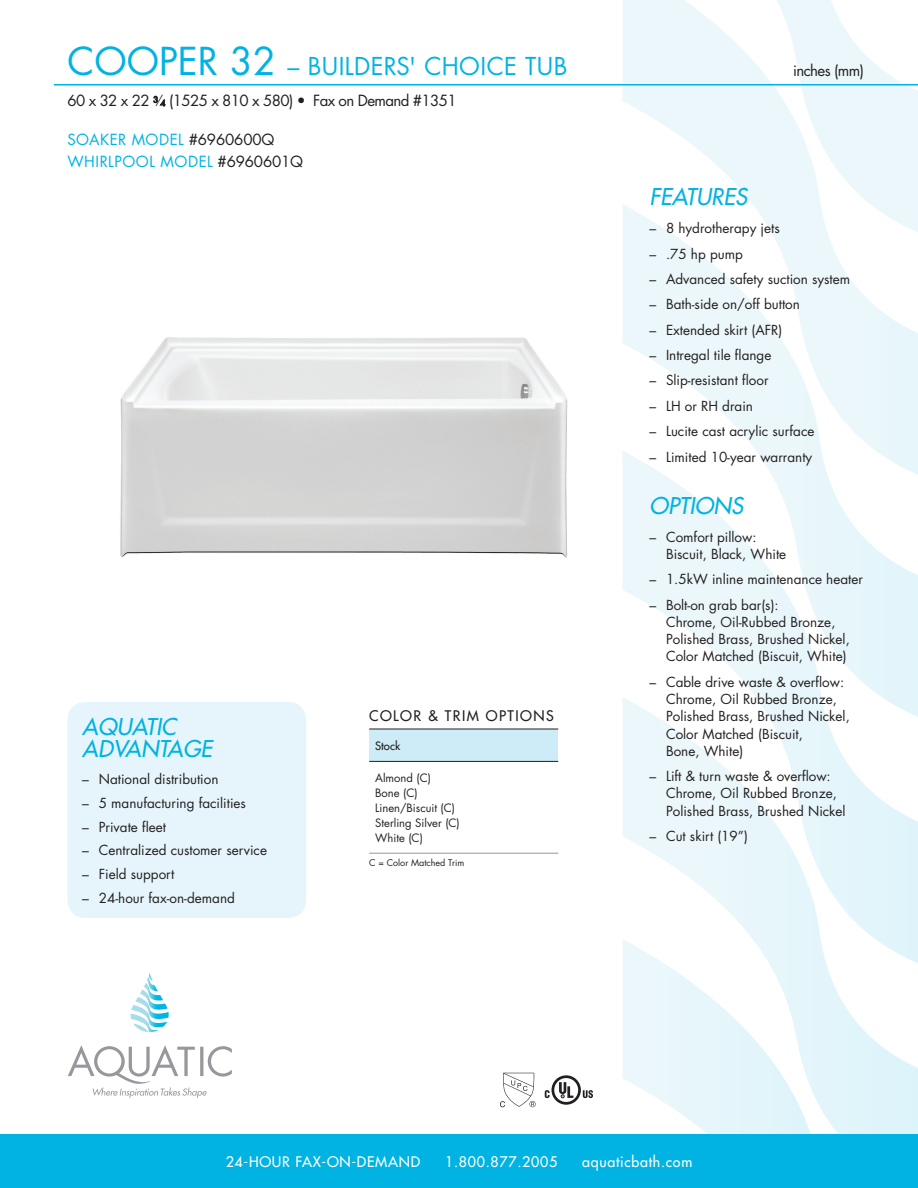
<style>
.page{position:relative;width:918px;height:1188px;background:#fff}
.page>*{position:absolute;margin:0;border:0;box-sizing:border-box;transform-origin:0 0}
.Tub_Name{font:24px "Futura";letter-spacing:.015em;color:#00b3e3}
.FEATURES{font:italic 22.5px/22.5px "Futura";color:#00b3e3}
.Black_Model_Specs{font:15px "Futura";letter-spacing:-.04em;color:#231f20}
.Orig_Model_Numbers{font:15px "Futura";letter-spacing:.015em;color:#00b3e3}
.t1{font:14.25px "Futura";letter-spacing:.05em;color:#fff}
.Table_head{font:14.25px "Futura";letter-spacing:.1em;color:#231f20}
.features_copy{font:13.5px/17.2px "Futura";color:#231f20}
.colors_trim_body{font:11.25px "Futura";color:#231f20}
.table_body{font:11.25px "Futura";color:#231f20}
.table_body-2{font:9px "Futura";color:#231f20}
.s1{font-size:37.5px}
.s2{font-size:8.25px}
.s3{color:#231f20}
</style>
<div class="page">
<svg style="left:623px;top:0;width:146px;height:204px"></svg>
<svg style="left:623px;top:204px;width:295px;height:246px"></svg>
<svg style="left:623px;top:450px;width:295px;height:247px"></svg>
<svg style="left:623px;top:697px;width:295px;height:437px"></svg>
<svg style="left:623px;top:939px;width:203px;height:195px"></svg>
<svg style="left:769px;top:0;width:149px;height:238px"></svg>
<div style="left:0;top:1134px;width:918px;height:54px;background:#00b3e3"></div>
<svg style="left:130px;top:973px;width:39px;height:59px"></svg>
<svg style="left:68px;top:1045px;width:164px;height:53px"></svg>
<hr style="left:54px;top:84px;width:864px;height:2px;background:#00b3e3">
<svg style="left:154px;top:96px;width:11px;height:10px"></svg>
<svg style="left:500px;top:1073px;width:36px;height:34px"></svg>
<svg style="left:545px;top:1075px;width:48px;height:30px"></svg>
<div style="left:68px;top:702px;width:238px;height:216px;background:#e5f5fb;border-radius:18px"></div>
<div style="left:369px;top:729px;width:189px;height:32px;background:#cdecf7"></div>
<hr style="left:369px;top:729px;width:189px;height:1px;background:#231f20">
<hr style="left:369px;top:761px;width:189px;height:1px;background:#231f20">
<hr style="left:369px;top:853px;width:189px;height:1px;background:#a19689">
<img style="left:120px;top:337px;width:448px;height:221px">
<p class="Tub_Name" style="left:68px;top:50px;width:501px"><span class="s1">COOPER 32</span> – BUILDERS' CHOICE TUB</p>
<p class="Black_Model_Specs" style="left:68px;top:90px;width:391px">60 x 32 x 22 <sup>3</sup>⁄<span class="s2">4</span> (1525 x 810 x 580) • Fax on Demand #1351</p>
<p class="Orig_Model_Numbers" style="left:68px;top:129px;width:208px">SOAKER MODEL <span class="s3">#6960600Q</span></p>
<p class="Orig_Model_Numbers" style="left:68px;top:151px;width:237px">WHIRLPOOL MODEL <span class="s3">#6960601Q</span></p>
<p class="FEATURES" style="left:82px;top:715px;width:131px">AQUATIC<br>ADVANTAGE</p>
<p class="features_copy" style="left:82px;top:770px;width:138px">– National distribution</p>
<p class="features_copy" style="left:82px;top:794px;width:165px">– 5 manufacturing facilities</p>
<p class="features_copy" style="left:82px;top:818px;width:85px">– Private fleet</p>
<p class="features_copy" style="left:82px;top:842px;width:186px">– Centralized customer service</p>
<p class="features_copy" style="left:82px;top:865px;width:94px">– Field support</p>
<p class="features_copy" style="left:82px;top:889px;width:154px">– 24-hour fax-on-demand</p>
<p class="Table_head" style="left:369px;top:706px;width:186px">COLOR &amp; TRIM OPTIONS</p>
<p class="table_body" style="left:375px;top:738px;width:26px">Stock</p>
<p class="colors_trim_body" style="left:375px;top:770px;width:57px">Almond (C)</p>
<p class="colors_trim_body" style="left:375px;top:785px;width:44px">Bone (C)</p>
<p class="colors_trim_body" style="left:375px;top:800px;width:81px">Linen/Biscuit (C)</p>
<p class="colors_trim_body" style="left:375px;top:815px;width:86px">Sterling Silver (C)</p>
<p class="colors_trim_body" style="left:375px;top:830px;width:49px">White (C)</p>
<p class="table_body-2" style="left:369px;top:857px;width:97px">C = Color Matched Trim</p>
<p class="Black_Model_Specs" style="left:793px;top:60px;width:72px">inches (mm)</p>
<p class="FEATURES" style="left:650px;top:186px;width:99px">FEATURES</p>
<p class="features_copy" style="left:650px;top:220px;width:132px">– 8 hydrotherapy jets</p>
<p class="features_copy" style="left:650px;top:245px;width:95px">– .75 hp pump</p>
<p class="features_copy" style="left:650px;top:270px;width:202px">– Advanced safety suction system</p>
<p class="features_copy" style="left:650px;top:296px;width:152px">– Bath-side on/off button</p>
<p class="features_copy" style="left:650px;top:321px;width:134px">– Extended skirt (AFR)</p>
<p class="features_copy" style="left:650px;top:346px;width:123px">– Intregal tile flange</p>
<p class="features_copy" style="left:650px;top:372px;width:121px">– Slip-resistant floor</p>
<p class="features_copy" style="left:650px;top:397px;width:105px">– LH or RH drain</p>
<p class="features_copy" style="left:650px;top:422px;width:167px">– Lucite cast acrylic surface</p>
<p class="features_copy" style="left:650px;top:448px;width:164px">– Limited 10-year warranty</p>
<p class="FEATURES" style="left:650px;top:494px;width:95px">OPTIONS</p>
<p class="features_copy" style="left:666px;top:528px;width:122px;text-indent:-16px">– Comfort pillow:<br>Biscuit, Black, White</p>
<p class="features_copy" style="left:650px;top:571px;width:215px">– 1.5kW inline maintenance heater</p>
<p class="features_copy" style="left:666px;top:596px;width:185px;text-indent:-16px">– Bolt-on grab bar(s):<br>Chrome, Oil-Rubbed Bronze,<br>Polished Brass, Brushed Nickel,<br>Color Matched (Biscuit, White)</p>
<p class="features_copy" style="left:666px;top:673px;width:185px;text-indent:-16px">– Cable drive waste &amp; overflow:<br>Chrome, Oil Rubbed Bronze,<br>Polished Brass, Brushed Nickel,<br>Color Matched (Biscuit,<br>Bone, White)</p>
<p class="features_copy" style="left:666px;top:767px;width:181px;text-indent:-16px">– Lift &amp; turn waste &amp; overflow:<br>Chrome, Oil Rubbed Bronze,<br>Polished Brass, Brushed Nickel</p>
<p class="features_copy" style="left:650px;top:827px;width:100px">– Cut skirt (19”)</p>
<p class="t1" style="left:226px;top:1153px;width:196px">24-HOUR FAX-ON-DEMAND</p>
<p class="t1" style="left:445px;top:1153px;width:114px">1.800.877.2005</p>
<p class="t1" style="left:582px;top:1153px;width:112px">aquaticbath.com</p>
</div>
